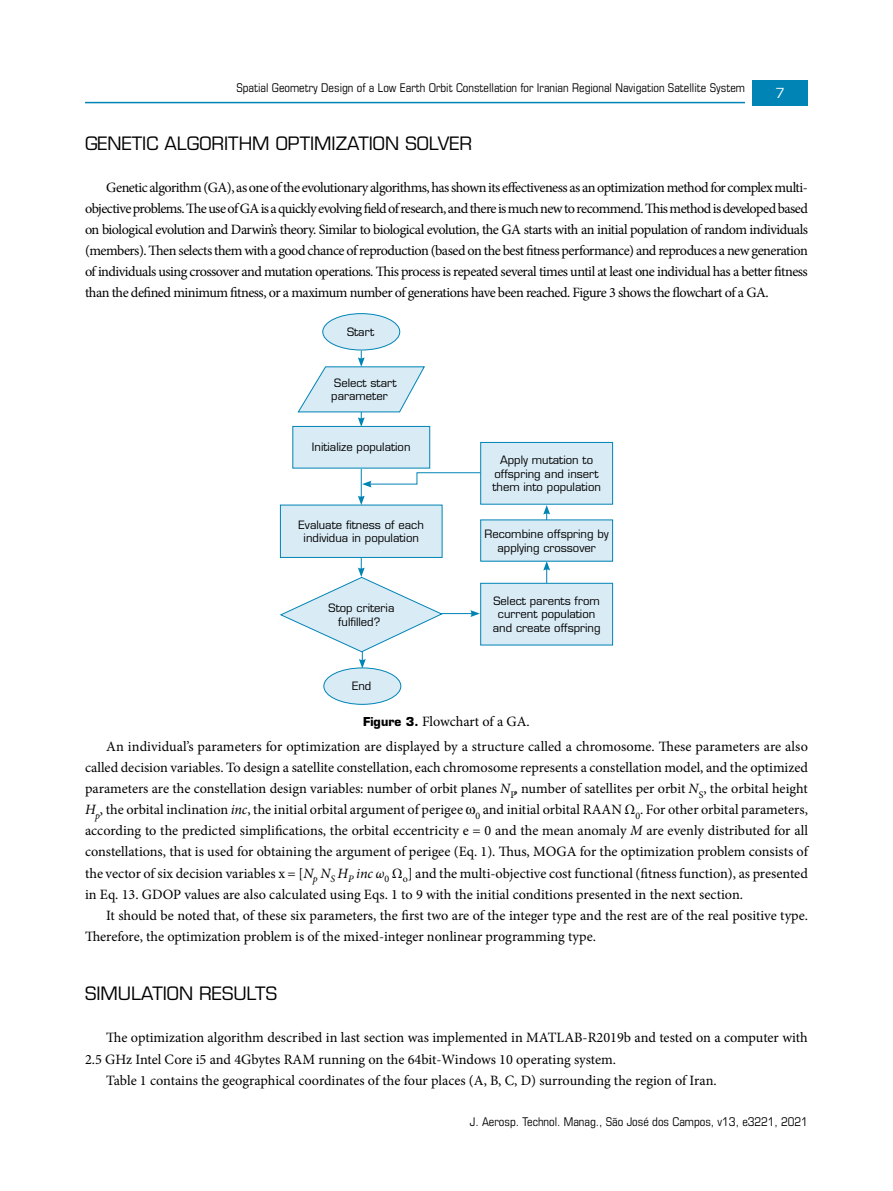
<style>
.page{position:relative;width:893px;height:1191px;background:#fff}
.page>*{position:absolute;margin:0;border:0;box-sizing:border-box;transform-origin:0 0}
.z18_sub__1{font:18px "Eurostile LT Std";color:#000}
.z13_texto{font:14.25px/21.1px "Minion Pro";letter-spacing:-.005em;color:#000;text-align:justify}
.z22_figuras_tabelas{font:14.25px "Minion Pro";letter-spacing:-.005em;color:#000}
.t1{font:13.5px "Eurostile LT Std";color:#fff}
.t2{font:condensed 12px "Eurostile LT Std";color:#000}
.z23_tabelas_txt{font:11.25px/13.5px "Eurostile LT Std";color:#000;text-align:center}
.s1{font-family:"Eurostile LT Std";font-weight:700;font-size:12px}
.s2{font-style:italic}
</style>
<div class="page">
<hr style="left:85px;top:102px;width:660px;height:1px;background:#0084b6">
<div style="left:753px;top:81px;width:55px;height:25px;background:#0084b6"></div>
<hr style="left:546px;top:568px;width:1px;height:49px;background:#0084b6">
<svg style="left:543px;top:561px;width:7px;height:9px"></svg>
<hr style="left:546px;top:512px;width:1px;height:49px;background:#0084b6">
<svg style="left:543px;top:505px;width:7px;height:9px"></svg>
<div style="left:481px;top:442px;width:132px;height:62px;background:#d9ebf5"></div>
<div style="left:480px;top:442px;width:133px;height:62px;border:1px solid #0084b6"></div>
<div style="left:481px;top:583px;width:132px;height:62px;background:#d9ebf5"></div>
<div style="left:480px;top:583px;width:133px;height:62px;border:1px solid #0084b6"></div>
<div style="left:481px;top:520px;width:132px;height:41px;background:#d9ebf5"></div>
<hr style="left:424px;top:613px;width:49px;height:1px;background:#0084b6">
<svg style="left:470px;top:610px;width:10px;height:7px"></svg>
<div style="left:324px;top:668px;width:77px;height:36px;background:#d9ebf5;border-radius:50%"></div>
<div style="left:323px;top:667px;width:78px;height:37px;border:1px solid #0084b6;border-radius:50%"></div>
<svg style="left:297px;top:351px;width:128px;height:75px"></svg>
<div style="left:293px;top:426px;width:137px;height:42px;background:#d9ebf5"></div>
<div style="left:292px;top:426px;width:138px;height:42px;border:1px solid #0084b6"></div>
<div style="left:280px;top:505px;width:162px;height:52px;background:#d9ebf5"></div>
<svg style="left:279px;top:541px;width:164px;height:127px"></svg>
<div style="left:323px;top:313px;width:77px;height:37px;background:#d9ebf5;border-radius:50%"></div>
<div style="left:322px;top:313px;width:78px;height:37px;border:1px solid #0084b6;border-radius:50%"></div>
<svg style="left:358px;top:469px;width:123px;height:36px"></svg>
<p class="t2" style="left:236px;top:80px;width:510px">Spatial Geometry Design of a Low Earth Orbit Constellation for Iranian Regional Navigation Satellite System</p>
<p class="t1" style="left:776px;top:85px;width:11px">7</p>
<p class="z18_sub__1" style="left:85px;top:132px;width:389px">GENETIC ALGORITHM OPTIMIZATION SOLVER</p>
<p class="z13_texto" style="left:85px;top:177px;width:724px;text-indent:21px">Genetic algorithm (GA), as one of the evolutionary algorithms, has shown its effectiveness as an optimization method for complex multi&shy;objective problems. The use of GA is a quickly evolving field of research, and there is much new to recommend. This method is developed based on biological evolution and Darwin’s theory. Similar to biological evolution, the GA starts with an initial population of random individuals (members). Then selects them with a good chance of reproduction (based on the best fitness performance) and reproduces a new generation of individuals using crossover and mutation operations. This process is repeated several times until at least one individual has a better fitness than the defined minimum fitness, or a maximum number of generations have been reached. Figure 3 shows the flowchart of a GA.</p>
<p class="z23_tabelas_txt" style="left:347px;top:325px;width:29px">Start</p>
<p class="z23_tabelas_txt" style="left:331px;top:376px;width:67px;text-align:left">Select start parameter</p>
<p class="z23_tabelas_txt" style="left:312px;top:441px;width:100px">Initialize population</p>
<p class="z23_tabelas_txt" style="left:299px;top:518px;width:127px">Evaluate fitness of each individua in population</p>
<p class="z23_tabelas_txt" style="left:329px;top:601px;width:67px">Stop criteria fulfilled?</p>
<p class="z23_tabelas_txt" style="left:352px;top:679px;width:21px">End</p>
<p class="z23_tabelas_txt" style="left:492px;top:453px;width:110px">Apply mutation to offspring and insert them into population</p>
<p class="z23_tabelas_txt" style="left:484px;top:527px;width:126px">Recombine offspring by applying crossover</p>
<p class="z23_tabelas_txt" style="left:493px;top:594px;width:109px">Select parents from current population and create offspring</p>
<p class="z22_figuras_tabelas" style="left:363px;top:711px;width:168px"><span class="s1">Figure 3.</span> Flowchart of a GA.</p>
<p class="z13_texto" style="left:85px;top:736px;width:724px;text-indent:21px">An individual’s parameters for optimization are displayed by a structure called a chromosome. These parameters are also called decision variables. To design a satellite constellation, each chromosome represents a constellation model, and the optimized parameters are the constellation design variables: number of orbit planes <span class="s2">N</span><sub>P</sub>, number of satellites per orbit <span class="s2">N</span><sub>S</sub>, the orbital height <span class="s2">H</span><sub>p</sub>, the orbital inclination <span class="s2">inc</span>, the initial orbital argument of perigee <sub>0</sub> and initial orbital RAAN Ω<sub>0</sub>. For other orbital parameters, according to the predicted simplifications, the orbital eccentricity e = 0 and the mean anomaly <span class="s2">M</span> are evenly distributed for all constellations, that is used for obtaining the argument of perigee (Eq. 1). Thus, MOGA for the optimization problem consists of the vector of six decision variables x = [<span class="s2">N</span><sub>p</sub> <span class="s2">N</span><sub>S</sub> <span class="s2">H</span><sub>P</sub> <span class="s2">inc ω</span><sub>0</sub> Ω<sub>o</sub>] and the multi-objective cost functional (fitness function), as presented in Eq. 13. GDOP values are also calculated using Eqs. 1 to 9 with the initial conditions presented in the next section.</p>
<p class="z13_texto" style="left:85px;top:904px;width:724px;text-indent:21px">It should be noted that, of these six parameters, the first two are of the integer type and the rest are of the real positive type.<br>Therefore, the optimization problem is of the mixed-integer nonlinear programming type.</p>
<p class="z18_sub__1" style="left:85px;top:983px;width:193px">SIMULATION RESULTS</p>
<p class="z13_texto" style="left:85px;top:1027px;width:724px;text-indent:21px">The optimization algorithm described in last section was implemented in MATLAB-R2019b and tested on a computer with<br>2.5 GHz Intel Core i5 and 4Gbytes RAM running on the 64bit-Windows 10 operating system.</p>
<p class="z13_texto" style="left:106px;top:1069px;width:612px">Table 1 contains the geographical coordinates of the four places (A, B, C, D) surrounding the region of Iran.</p>
<p class="t2" style="left:470px;top:1114px;width:340px">J. Aerosp. Technol. Manag., São José dos Campos, v13, e3221, 2021</p>
</div>
